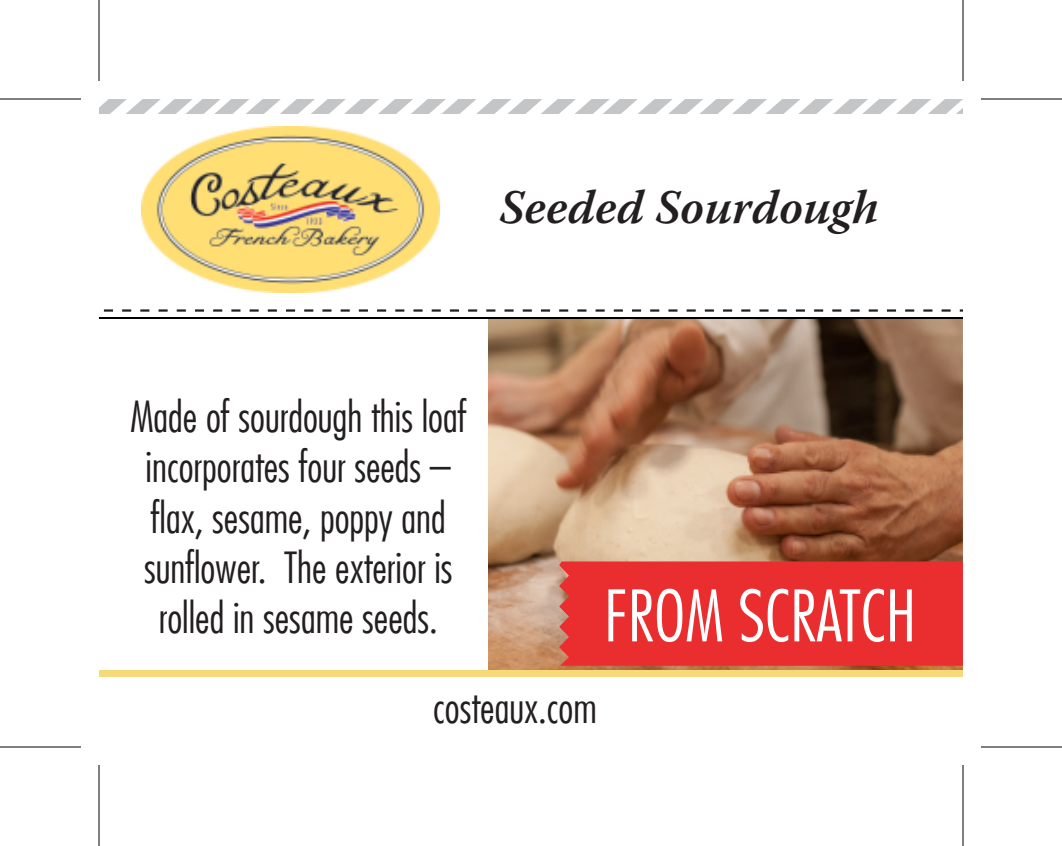
<style>
.page{position:relative;width:1062px;height:846px;background:#fff}
.page>*{position:absolute;margin:0;border:0;box-sizing:border-box;transform-origin:0 0}
.t1{font:300 condensed 69px "Futura LT";color:#fff}
.t2{font:italic 600 48px "Warnock Pro";color:#231f20}
.t3{font:300 condensed 42px/50.4px "Futura LT";color:#231f20;text-align:center}
</style>
<div class="page">
<img style="left:489px;top:319px;width:474px;height:352px">
<hr style="left:99px;top:317px;width:864px;height:2px;background:#000">
<div style="left:99px;top:671px;width:864px;height:6px;background:#f6da79"></div>
<div style="left:559px;top:561px;width:404px;height:105px;background:#ea2e2f"></div>
<img style="left:141px;top:126px;width:298px;height:166px">
<svg style="left:103px;top:309px;width:860px;height:3px"></svg>
<svg style="left:99px;top:99px;width:864px;height:15px"></svg>
<hr style="left:0;top:98px;width:81px;height:2px;background:#000">
<hr style="left:981px;top:98px;width:81px;height:2px;background:#000">
<hr style="left:0;top:746px;width:81px;height:2px;background:#000">
<hr style="left:981px;top:746px;width:81px;height:2px;background:#000">
<hr style="left:98px;top:0;width:2px;height:81px;background:#000">
<hr style="left:98px;top:765px;width:2px;height:81px;background:#000">
<hr style="left:962px;top:0;width:2px;height:81px;background:#000">
<hr style="left:962px;top:765px;width:2px;height:81px;background:#000">
<p class="t2" style="left:499px;top:179px;width:381px">Seeded Sourdough</p>
<p class="t3" style="left:130px;top:391px;width:338px">Made of sourdough this loaf incorporates four seeds – flax, sesame, poppy and sunflower. The exterior is rolled in sesame seeds.</p>
<h1 class="t1" style="left:604px;top:575px;width:313px">FROM SCRATCH</h1>
<p class="t3" style="left:433px;top:683px;width:165px">costeaux.com</p>
</div>
